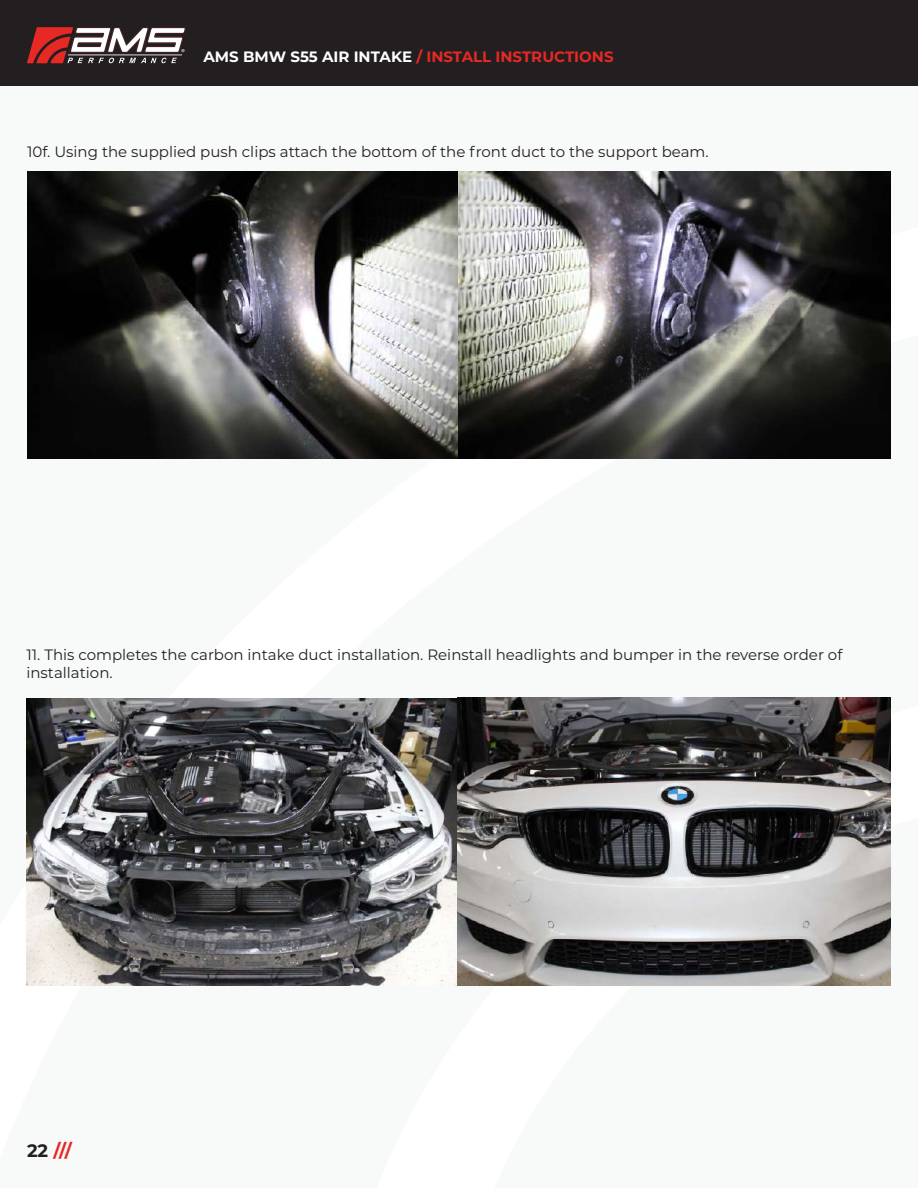
<style>
.page{position:relative;width:918px;height:1188px;background:#fff}
.page>*{position:absolute;margin:0;border:0;box-sizing:border-box;transform-origin:0 0}
.t1{font:700 18px "Montserrat";color:#e62924}
.t2{font:15px/18px "Montserrat";color:#231f20}
.t3{font:700 15px "Montserrat";color:#e62924}
.s1{color:#fff}
.s2{color:#231f20}
</style>
<div class="page">
<div style="left:0;top:0;width:918px;height:85px;background:#231f20"></div>
<svg style="left:27px;top:27px;width:159px;height:36px"></svg>
<img style="left:27px;top:171px;width:864px;height:288px">
<img style="left:26px;top:698px;width:864px;height:287px">
<p class="t3" style="left:203px;top:46px;width:412px"><span class="s1">AMS BMW S55 AIR INTAKE</span> / INSTALL INSTRUCTIONS</p>
<p class="t2" style="left:27px;top:142px;width:683px">10f. Using the supplied push clips attach the bottom of the front duct to the support beam.</p>
<p class="t2" style="left:26px;top:645px;width:818px">11. This completes the carbon intake duct installation. Reinstall headlights and bumper in the reverse order of installation.</p>
<p class="t1" style="left:27px;top:1137px;width:46px"><span class="s2">22</span> ///</p>
</div>
